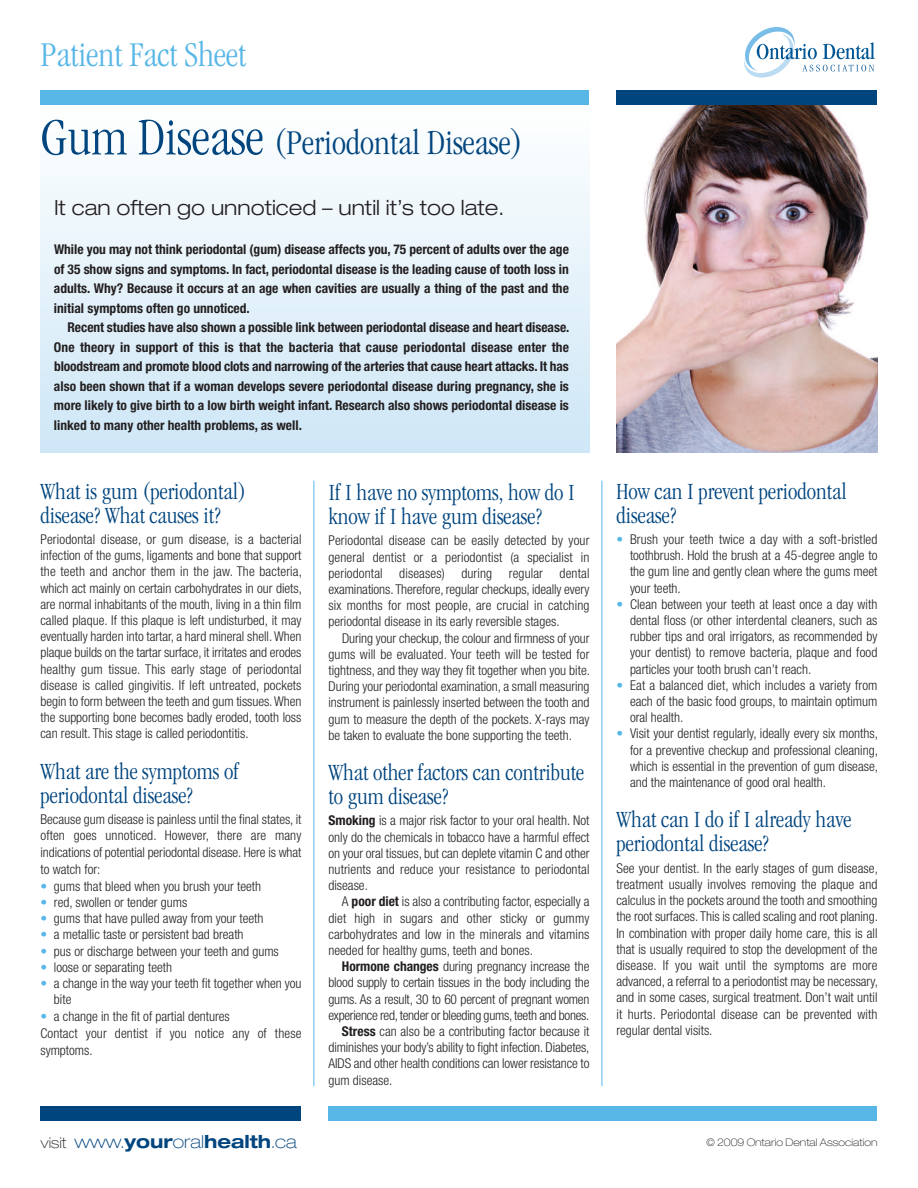
<style>
.page{position:relative;width:918px;height:1188px;background:#fff}
.page>*{position:absolute;margin:0;border:0;box-sizing:border-box;transform-origin:0 0}
.t1{font:300 condensed 36px "Garamond";color:#01457f}
.t2{font:300 condensed 36px "Garamond";color:#58b7e7}
.t3{font:300 condensed 24px/24px "Garamond";color:#01457f}
.t4{font:300 expanded 21px "Helvetica Neue";color:#231f20}
.t5{font:100 expanded 18px "Helvetica Neue";color:#01457f}
.t6{font:300 condensed 13.5px/16.2px "Helvetica Neue";color:#231f20;text-align:justify}
.t7{font:700 condensed 13.5px/19.5px "Helvetica Neue";color:#231f20;text-align:justify}
.t8{font:300 condensed 13.5px "Helvetica Neue";letter-spacing:-.02em;color:#231f20}
.t9{font:100 expanded 10.5px "Helvetica Neue";color:#231f20}
.s1{font-size:54px}
.s2{color:#58b7e7}
.s3{font-weight:700}
.s4{font-size:15px;color:#231f20}
</style>
<div class="page">
<div style="left:40px;top:90px;width:550px;height:15px;background:#58b7e7"></div>
<svg style="left:744px;top:27px;width:131px;height:51px"></svg>
<div style="left:616px;top:90px;width:262px;height:15px;background:#01457f"></div>
<img style="left:616px;top:105px;width:262px;height:347px">
<div style="left:328px;top:1106px;width:550px;height:15px;background:#58b7e7"></div>
<div style="left:40px;top:1106px;width:262px;height:15px;background:#01457f"></div>
<hr style="left:314px;top:481px;width:1px;height:605px;background:#58b7e7">
<hr style="left:602px;top:481px;width:1px;height:605px;background:#58b7e7">
<h1 class="t2" style="left:40px;top:35px;width:207px">Patient Fact Sheet</h1>
<h1 class="t1" style="left:40px;top:123px;width:484px"><span class="s1">Gum Disease</span> (Periodontal Disease)</h1>
<h3 class="t4" style="left:54px;top:195px;width:452px">It can often go unnoticed – until it’s too late.</h3>
<p class="t7" style="left:54px;top:239px;width:516px">While you may not think periodontal (gum) disease affects you, 75 percent of adults over the age of 35 show signs and symptoms. In fact, periodontal disease is the leading cause of tooth loss in adults. Why? Because it occurs at an age when cavities are usually a thing of the past and the initial symptoms often go unnoticed.</p>
<p class="t7" style="left:54px;top:317px;width:517px;text-indent:14px">Recent studies have also shown a possible link between periodontal disease and heart disease.<br>One theory in support of this is that the bacteria that cause periodontal disease enter the bloodstream and promote blood clots and narrowing of the arteries that cause heart attacks. It has also been shown that if a woman develops severe periodontal disease during pregnancy, she is more likely to give birth to a low birth weight infant. Research also shows periodontal disease is linked to many other health problems, as well.</p>
<h2 class="t3" style="left:40px;top:479px;width:207px">What is gum (periodontal) disease? What causes it?</h2>
<p class="t6" style="left:40px;top:531px;width:263px">Periodontal disease, or gum disease, is a bacterial infection of the gums, ligaments and bone that support the teeth and anchor them in the jaw. The bacteria, which act mainly on certain carbohydrates in our diets, are normal inhabitants of the mouth, living in a thin film called plaque. If this plaque is left undisturbed, it may eventually harden into tartar, a hard mineral shell.When plaque builds on the tartar surface, it irritates and erodes healthy gum tissue. This early stage of periodontal disease is called gingivitis. If left untreated, pockets begin to form between the teeth and gum tissues.When the supporting bone becomes badly eroded, tooth loss can result. This stage is called periodontitis.</p>
<h2 class="t3" style="left:40px;top:759px;width:200px">What are the symptoms of periodontal disease?</h2>
<p class="t6" style="left:40px;top:811px;width:263px">Because gum disease is painless until the final states, it often goes unnoticed. However, there are many indications of potential periodontal disease. Here is what to watch for:</p>
<p class="t6" style="left:40px;top:878px;width:222px"><span class="s2">•</span> gums that bleed when you brush your teeth</p>
<p class="t6" style="left:40px;top:894px;width:148px"><span class="s2">•</span> red, swollen or tender gums</p>
<p class="t6" style="left:40px;top:910px;width:225px"><span class="s2">•</span> gums that have pulled away from your teeth</p>
<p class="t6" style="left:40px;top:926px;width:205px"><span class="s2">•</span> a metallic taste or persistent bad breath</p>
<p class="t6" style="left:40px;top:943px;width:240px"><span class="s2">•</span> pus or discharge between your teeth and gums</p>
<p class="t6" style="left:40px;top:959px;width:133px"><span class="s2">•</span> loose or separating teeth</p>
<p class="t6" style="left:54px;top:975px;width:249px;text-indent:-13px"><span class="s2">•</span> a change in the way your teeth fit together when you bite</p>
<p class="t6" style="left:40px;top:1008px;width:263px;text-align:left"><span class="s2">•</span> a change in the fit of partial dentures<br>Contact your dentist if you notice any of these symptoms.</p>
<h2 class="t3" style="left:328px;top:480px;width:248px">If I have no symptoms, how do I know if I have gum disease?</h2>
<p class="t6" style="left:328px;top:532px;width:263px">Periodontal disease can be easily detected by your general dentist or a periodontist (a specialist in periodontal diseases) during regular dental examinations. Therefore, regular checkups, ideally every six months for most people, are crucial in catching periodontal disease in its early reversible stages.</p>
<p class="t6" style="left:329px;top:630px;width:263px;text-indent:14px">During your checkup, the colour and firmness of your gums will be evaluated. Your teeth will be tested for tightness, and they way they fit together when you bite.<br>During your periodontal examination, a small measuring instrument is painlessly inserted between the tooth and gum to measure the depth of the pockets. X-rays may be taken to evaluate the bone supporting the teeth.</p>
<h2 class="t3" style="left:328px;top:761px;width:257px">What other factors can contribute to gum disease?</h2>
<p class="t6" style="left:328px;top:812px;width:263px"><span class="s3">Smoking</span> is a major risk factor to your oral health. Not only do the chemicals in tobacco have a harmful effect on your oral tissues, but can deplete vitamin C and other nutrients and reduce your resistance to periodontal disease.</p>
<p class="t6" style="left:328px;top:893px;width:263px;text-indent:14px">A <span class="s3">poor diet</span> is also a contributing factor, especially a diet high in sugars and other sticky or gummy carbohydrates and low in the minerals and vitamins needed for healthy gums, teeth and bones.</p>
<p class="t6" style="left:342px;top:958px;width:249px"><span class="s3">Hormone changes</span> during pregnancy increase the</p>
<p class="t6" style="left:328px;top:974px;width:263px">blood supply to certain tissues in the body including the</p>
<p class="t6" style="left:328px;top:991px;width:263px">gums. As a result, 30 to 60 percent of pregnant women</p>
<p class="t8" style="left:328px;top:1007px;width:263px">experience red, tender or bleeding gums, teeth and bones.</p>
<p class="t6" style="left:342px;top:1023px;width:249px"><span class="s3">Stress</span> can also be a contributing factor because it</p>
<p class="t6" style="left:328px;top:1039px;width:263px">diminishes your body’s ability to fight infection. Diabetes,</p>
<p class="t6" style="left:329px;top:1055px;width:263px">AIDS and other health conditions can lower resistance to</p>
<p class="t6" style="left:329px;top:1072px;width:65px">gum disease.</p>
<h2 class="t3" style="left:616px;top:479px;width:232px">How can I prevent periodontal disease?</h2>
<p class="t6" style="left:630px;top:531px;width:249px;text-indent:-14px"><span class="s2">•</span> Brush your teeth twice a day with a soft-bristled toothbrush. Hold the brush at a 45-degree angle to the gum line and gently clean where the gums meet your teeth.</p>
<p class="t6" style="left:630px;top:596px;width:249px;text-indent:-13px"><span class="s2">•</span> Clean between your teeth at least once a day with dental floss (or other interdental cleaners, such as rubber tips and oral irrigators, as recommended by your dentist) to remove bacteria, plaque and food particles your tooth brush can’t reach.</p>
<p class="t6" style="left:630px;top:677px;width:249px;text-indent:-13px"><span class="s2">•</span> Eat a balanced diet, which includes a variety from each of the basic food groups, to maintain optimum oral health.</p>
<p class="t6" style="left:630px;top:726px;width:249px;text-indent:-14px"><span class="s2">•</span> Visit your dentist regularly, ideally every six months, for a preventive checkup and professional cleaning, which is essential in the prevention of gum disease, and the maintenance of good oral health.</p>
<h2 class="t3" style="left:616px;top:808px;width:237px">What can I do if I already have periodontal disease?</h2>
<p class="t6" style="left:616px;top:860px;width:263px">See your dentist. In the early stages of gum disease, treatment usually involves removing the plaque and calculus in the pockets around the tooth and smoothing the root surfaces. This is called scaling and root planing.<br>In combination with proper daily home care, this is all that is usually required to stop the development of the disease. If you wait until the symptoms are more advanced, a referral to a periodontist may be necessary, and in some cases, surgical treatment. Don’t wait until it hurts. Periodontal disease can be prevented with regular dental visits.</p>
<h3 class="t5" style="left:40px;top:1131px;width:258px"><span class="s4">visit</span> www.<span class="s3">your</span>oral<span class="s3">health</span>.ca</h3>
<p class="t9" style="left:706px;top:1136px;width:173px">© 2009 Ontario Dental Association</p>
</div>
